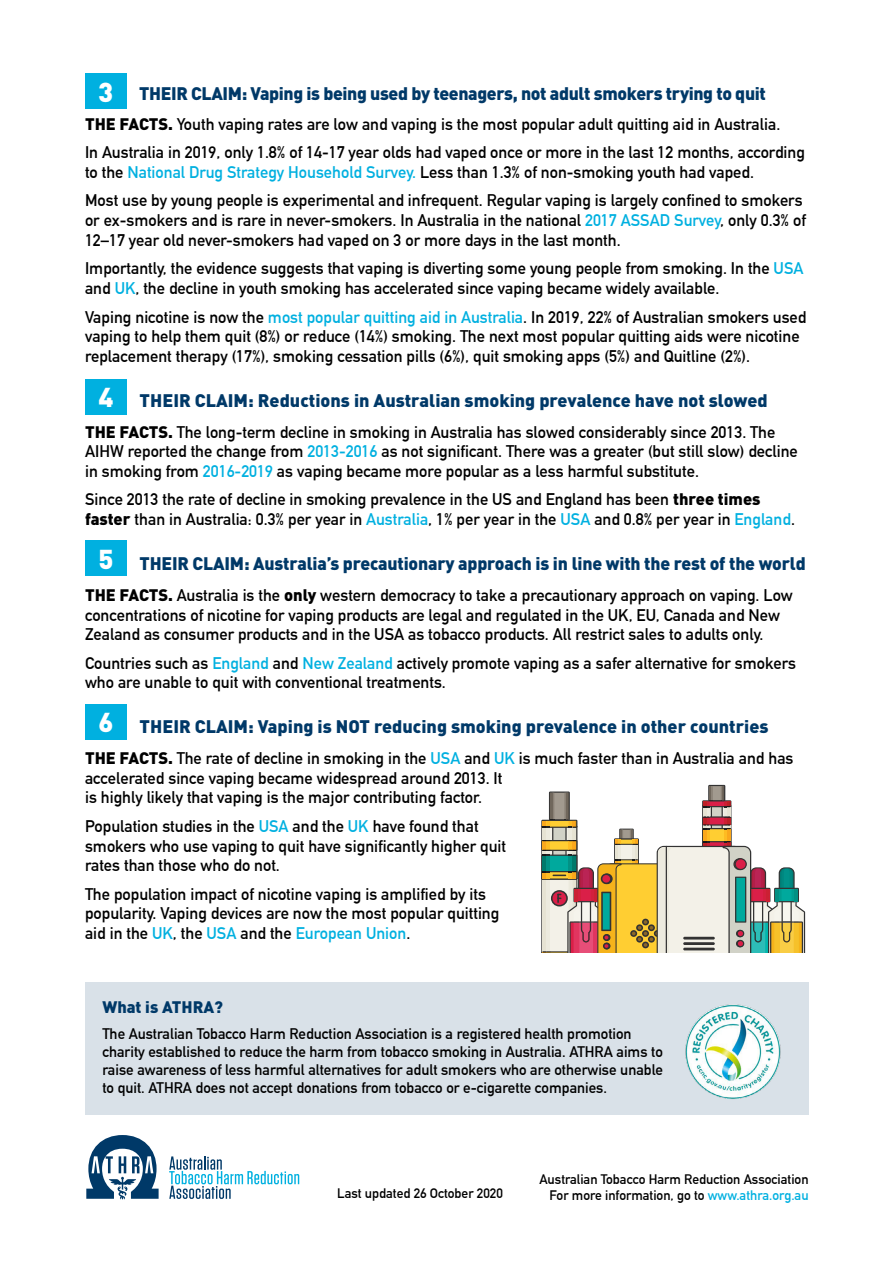
<style>
.page{position:relative;width:893px;height:1263px;background:#fff}
.page>*{position:absolute;margin:0;border:0;box-sizing:border-box;transform-origin:0 0}
.t1{font:900 27px "DIN Pro";color:#fff}
.t2{font:900 18px "DIN Pro";letter-spacing:-.01em;color:#003968}
.t3{font:700 16.5px/19.8px "DIN Alternate";color:#000}
.t4{font:900 16.5px "DIN Pro";color:#003968}
.t5{font:700 15px/18px "DIN Alternate";color:#000}
.t6{font:700 13.5px/16.5px "DIN Alternate";color:#000;text-align:right}
.s1{font-family:"DIN Pro";font-weight:900}
.s2{color:#00b0e0}
</style>
<div class="page">
<div style="left:85px;top:982px;width:724px;height:132px;background:#d9e1e8"></div>
<svg style="left:169px;top:1156px;width:130px;height:43px"></svg>
<svg style="left:86px;top:1135px;width:73px;height:64px"></svg>
<div style="left:85px;top:74px;width:41px;height:35px;background:#00b0e0"></div>
<div style="left:85px;top:379px;width:42px;height:35px;background:#00b0e0"></div>
<div style="left:85px;top:540px;width:42px;height:36px;background:#00b0e0"></div>
<div style="left:85px;top:704px;width:42px;height:36px;background:#00b0e0"></div>
<img style="left:685px;top:1005px;width:96px;height:94px">
<svg style="left:541px;top:785px;width:264px;height:168px"></svg>
<h1 class="t1" style="left:98px;top:73px;width:17px">3</h1>
<p class="t2" style="left:139px;top:81px;width:628px">THEIR CLAIM: Vaping is being used by teenagers, not adult smokers trying to quit</p>
<p class="t3" style="left:85px;top:109px;width:721px;line-height:28.3px"><span class="s1">THE FACTS.</span> Youth vaping rates are low and vaping is the most popular adult quitting aid in Australia.<br>In Australia in 2019, only 1.8% of 14-17 year olds had vaped once or more in the last 12 months, according</p>
<p class="t3" style="left:85px;top:157px;width:719px;line-height:28.3px">to the <span class="s2">National Drug Strategy Household Survey.</span> Less than 1.3% of non-smoking youth had vaped.<br>Most use by young people is experimental and infrequent. Regular vaping is largely confined to smokers</p>
<p class="t3" style="left:85px;top:209px;width:722px">or ex-smokers and is rare in never-smokers. In Australia in the national <span class="s2">2017 ASSAD Survey</span>, only 0.3% of<br>12–17 year old never-smokers had vaped on 3 or more days in the last month.</p>
<p class="t3" style="left:85px;top:258px;width:720px">Importantly, the evidence suggests that vaping is diverting some young people from smoking. In the <span class="s2">USA </span>and <span class="s2">UK</span>, the decline in youth smoking has accelerated since vaping became widely available.</p>
<p class="t3" style="left:85px;top:306px;width:723px">Vaping nicotine is now the <span class="s2">most popular quitting aid in Australia</span>. In 2019, 22% of Australian smokers used vaping to help them quit (8%) or reduce (14%) smoking. The next most popular quitting aids were nicotine replacement therapy (17%), smoking cessation pills (6%), quit smoking apps (5%) and Quitline (2%).</p>
<p class="t2" style="left:140px;top:388px;width:630px">THEIR CLAIM: Reductions in Australian smoking prevalence have not slowed</p>
<p class="t3" style="left:85px;top:421px;width:714px"><span class="s1">THE FACTS.</span> The long-term decline in smoking in Australia has slowed considerably since 2013. The<br>AIHW reported the change from <span class="s2">2013-2016</span> as not significant. There was a greater (but still slow) decline in smoking from <span class="s2">2016-2019</span> as vaping became more popular as a less harmful substitute.</p>
<p class="t3" style="left:85px;top:489px;width:711px">Since 2013 the rate of decline in smoking prevalence in the US and England has been <span class="s1">three times faster</span> than in Australia: 0.3% per year in <span class="s2">Australia</span>, 1% per year in the <span class="s2">USA</span> and 0.8% per year in <span class="s2">England</span>.</p>
<p class="t2" style="left:140px;top:551px;width:668px">THEIR CLAIM: Australia’s precautionary approach is in line with the rest of the world</p>
<p class="t3" style="left:85px;top:584px;width:709px"><span class="s1">THE FACTS.</span> Australia is the <span class="s1">only</span> western democracy to take a precautionary approach on vaping. Low concentrations of nicotine for vaping products are legal and regulated in the UK, EU, Canada and New<br>Zealand as consumer products and in the USA as tobacco products. All restrict sales to adults only.</p>
<p class="t3" style="left:85px;top:652px;width:712px">Countries such as <span class="s2">England</span> and <span class="s2">New Zealand</span> actively promote vaping as a safer alternative for smokers who are unable to quit with conventional treatments.</p>
<p class="t2" style="left:140px;top:715px;width:630px">THEIR CLAIM: Vaping is NOT reducing smoking prevalence in other countries</p>
<p class="t3" style="left:85px;top:747px;width:710px"><span class="s1">THE FACTS.</span> The rate of decline in smoking in the <span class="s2">USA</span> and <span class="s2">UK</span> is much faster than in Australia and has accelerated since vaping became widespread around 2013. It<br>is highly likely that vaping is the major contributing factor.</p>
<p class="t3" style="left:85px;top:815px;width:423px">Population studies in the <span class="s2">USA</span> and the <span class="s2">UK</span> have found that smokers who use vaping to quit have significantly higher quit rates than those who do not.</p>
<p class="t3" style="left:85px;top:883px;width:416px">The population impact of nicotine vaping is amplified by its popularity. Vaping devices are now the most popular quitting aid in the <span class="s2">UK</span>, the <span class="s2">USA</span> and the <span class="s2">European Union</span>.</p>
<h1 class="t1" style="left:99px;top:379px;width:17px">4</h1>
<h1 class="t1" style="left:99px;top:540px;width:17px">5</h1>
<h1 class="t1" style="left:99px;top:704px;width:17px">6</h1>
<p class="t4" style="left:102px;top:995px;width:122px">What is ATHRA?</p>
<p class="t5" style="left:102px;top:1024px;width:562px">The Australian Tobacco Harm Reduction Association is a registered health promotion charity established to reduce the harm from tobacco smoking in Australia. ATHRA aims to raise awareness of less harmful alternatives for adult smokers who are otherwise unable to quit. ATHRA does not accept donations from tobacco or e-cigarette companies.</p>
<p class="t6" style="left:337px;top:1184px;width:167px">Last updated 26 October 2020</p>
<p class="t6" style="left:540px;top:1170px;width:270px">Australian Tobacco Harm Reduction Association<br>For more information, go to <span class="s2">www.athra.org.au</span></p>
</div>
